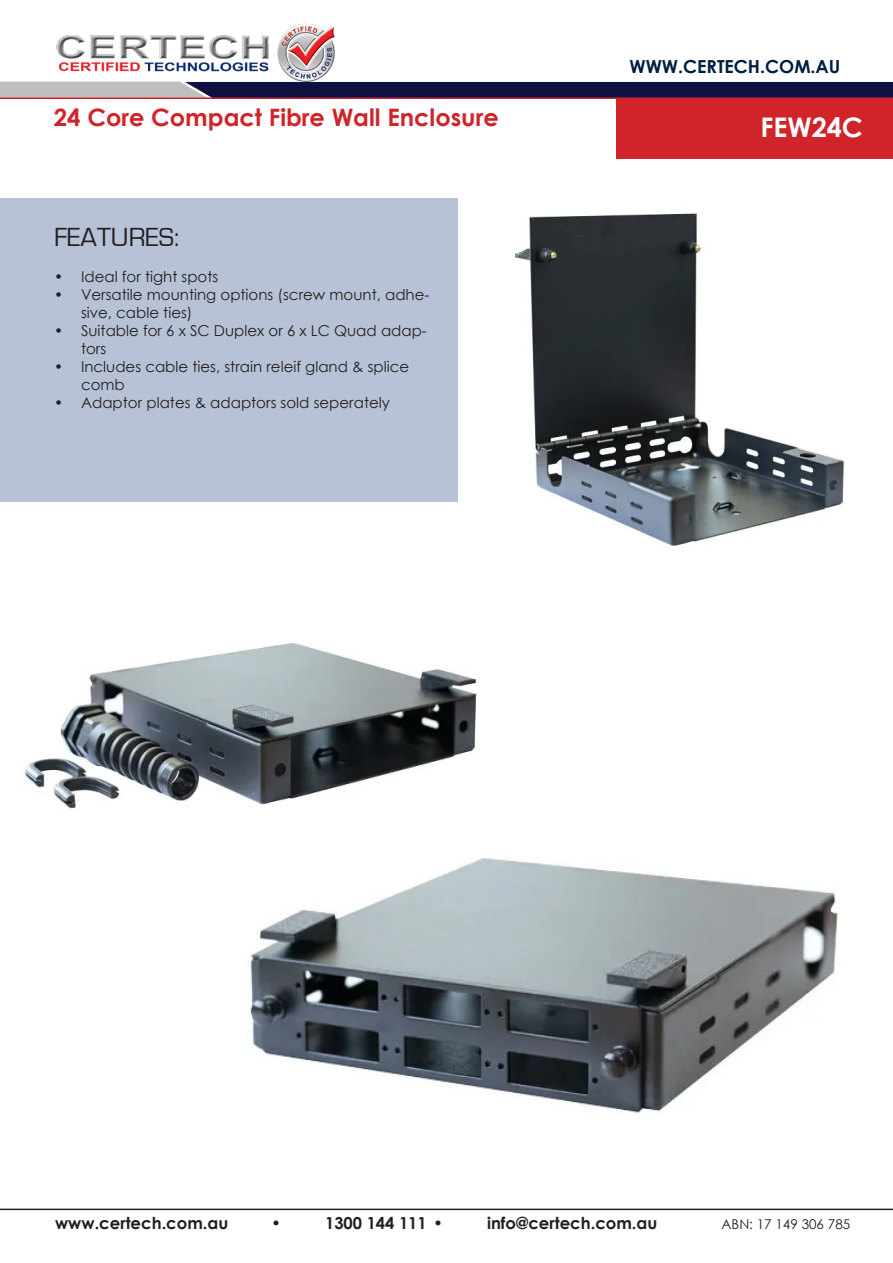
<style>
.page{position:relative;width:893px;height:1263px;background:#fff}
.page>*{position:absolute;margin:0;border:0;box-sizing:border-box;transform-origin:0 0}
.t1{font:27px "Eurostile";color:#231f20}
.t2{font:700 27px "Century Gothic";color:#fff}
.t3{font:700 24px "Century Gothic";color:#d1232a}
.t4{font:700 18px "Century Gothic";color:#001e41}
.t5{font:700 16.5px "Century Gothic";color:#231f20}
.t6{font:16.5px "Century Gothic";color:#231f20}
.t7{font:15px/18px "Century Gothic";color:#231f20}
.t8{font:13.5px "Century Gothic";color:#231f20}
.s1{font-weight:400}
</style>
<div class="page">
<svg style="left:0;top:82px;width:893px;height:15px;background:#303457"></svg>
<img style="left:51px;top:23px;width:302px;height:63px">
<hr style="left:0;top:1208px;width:893px;height:2px;background:#231f20">
<hr style="left:0;top:97px;width:893px;height:2px;background:#d1232a">
<div style="left:616px;top:98px;width:277px;height:61px;background:#d1232a"></div>
<div style="left:0;top:198px;width:457px;height:304px;background:#b8c2d6"></div>
<img style="left:515px;top:213px;width:329px;height:334px">
<img style="left:24px;top:643px;width:453px;height:166px">
<img style="left:249px;top:857px;width:589px;height:256px">
<p class="t4" style="left:629px;top:53px;width:212px">WWW.CERTECH.COM.AU</p>
<p class="t3" style="left:54px;top:99px;width:446px">24 Core Compact Fibre Wall Enclosure</p>
<p class="t2" style="left:760px;top:107px;width:104px">FEW24C</p>
<p class="t1" style="left:54px;top:223px;width:127px">FEATURES:</p>
<p class="t7" style="left:54px;top:268px;width:166px">• Ideal for tight spots</p>
<p class="t7" style="left:81px;top:286px;width:350px;text-indent:-27px">• Versatile mounting options (screw mount, adhe&shy;sive, cable ties)</p>
<p class="t7" style="left:81px;top:322px;width:347px;text-indent:-27px">• Suitable for 6 x SC Duplex or 6 x LC Quad adap&shy;tors</p>
<p class="t7" style="left:81px;top:358px;width:330px;text-indent:-27px">• Includes cable ties, strain releif gland &amp; splice comb</p>
<p class="t7" style="left:54px;top:394px;width:337px">• Adaptor plates &amp; adaptors sold seperately</p>
<p class="t5" style="left:55px;top:1210px;width:175px">www.certech.com.au</p>
<p class="t6" style="left:271px;top:1211px;width:11px">•</p>
<p class="t5" style="left:325px;top:1210px;width:119px">1300 144 111 <span class="s1">•</span></p>
<p class="t5" style="left:487px;top:1210px;width:172px">info@certech.com.au</p>
<p class="t8" style="left:722px;top:1214px;width:130px">ABN: 17 149 306 785</p>
</div>
